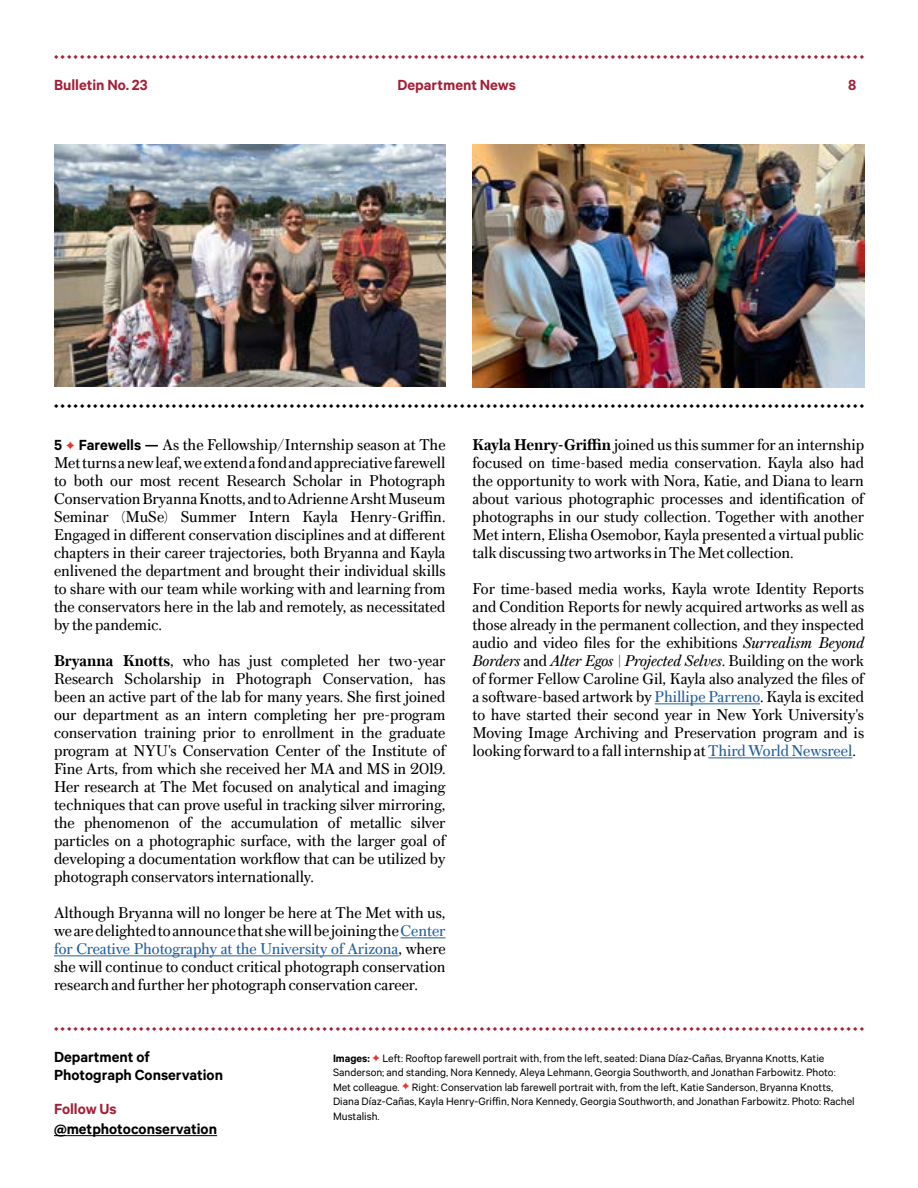
<style>
.page{position:relative;width:918px;height:1188px;background:#fff}
.page>*{position:absolute;margin:0;border:0;box-sizing:border-box;transform-origin:0 0}
.t1{font:16.5px/18px "The Met Serif Office";color:#000;text-align:justify}
.t2{font:700 16.5px/18px "The Met Sans Office";color:#000}
.t3{font:700 16.5px "The Met Sans Office";color:#a41e37}
.t4{font:12px/14.4px "The Met Sans Office";color:#000}
.t5{font:700 6px "GT Alpina Betav 6";color:#a41e37}
.s1{font-family:"The Met Sans Office";font-weight:700}
.s2{font-family:"GT Alpina Betav 6";font-weight:700;font-size:10.5px;color:#ee322d}
.s3{font-weight:700}
.s4{color:#215e9e}
.s5{font-style:italic}
.s6{font-family:"GT Alpina Betav 6";font-weight:700;font-size:9px;color:#ee322d}
</style>
<div class="page">
<hr style="left:54px;top:1135px;width:163px;height:1px;background:#000">
<hr style="left:401px;top:938px;width:45px;height:1px;background:#215e9e">
<hr style="left:54px;top:956px;width:344px;height:1px;background:#215e9e">
<img style="left:54px;top:144px;width:392px;height:243px">
<img style="left:472px;top:144px;width:392px;height:243px">
<hr style="left:655px;top:704px;width:105px;height:1px;background:#215e9e">
<hr style="left:708px;top:758px;width:144px;height:1px;background:#215e9e">
<p class="t5" style="left:54px;top:53px;width:812px">⬥ ⬥ ⬥ ⬥ ⬥ ⬥ ⬥ ⬥ ⬥ ⬥ ⬥ ⬥ ⬥ ⬥ ⬥ ⬥ ⬥ ⬥ ⬥ ⬥ ⬥ ⬥ ⬥ ⬥ ⬥ ⬥ ⬥ ⬥ ⬥ ⬥ ⬥ ⬥ ⬥ ⬥ ⬥ ⬥ ⬥ ⬥ ⬥ ⬥ ⬥ ⬥ ⬥ ⬥ ⬥ ⬥ ⬥ ⬥ ⬥ ⬥ ⬥ ⬥ ⬥ ⬥ ⬥ ⬥ ⬥ ⬥ ⬥ ⬥ ⬥ ⬥ ⬥ ⬥ ⬥ ⬥ ⬥ ⬥ ⬥ ⬥ ⬥ ⬥ ⬥ ⬥ ⬥ ⬥ ⬥ ⬥ ⬥ ⬥ ⬥ ⬥ ⬥ ⬥ ⬥ ⬥ ⬥ ⬥ ⬥ ⬥ ⬥ ⬥ ⬥ ⬥ ⬥ ⬥ ⬥ ⬥ ⬥ ⬥ ⬥ ⬥ ⬥ ⬥ ⬥ ⬥ ⬥ ⬥ ⬥ ⬥ ⬥ ⬥ ⬥ ⬥ ⬥ ⬥ ⬥ ⬥ ⬥ ⬥ ⬥ ⬥ ⬥ ⬥</p>
<p class="t3" style="left:54px;top:75px;width:95px">Bulletin No. 23</p>
<p class="t3" style="left:397px;top:75px;width:120px">Department News</p>
<p class="t3" style="left:848px;top:75px;width:10px">8</p>
<p class="t1" style="left:54px;top:435px;width:393px"><span class="s1">5</span> <span class="s2">✦</span> <span class="s1">Farewells —</span> As the Fellowship/Internship season at The Met turns a new leaf, we extend a fond and appreciative farewell to both our most recent Research Scholar in Photograph Conservation Bryanna Knotts, and to Adrienne Arsht Museum Seminar (MuSe) Summer Intern Kayla Henry-Griffin.<br>Engaged in different conservation disciplines and at different chapters in their career trajectories, both Bryanna and Kayla enlivened the department and brought their individual skills to share with our team while working with and learning from the conservators here in the lab and remotely, as necessitated by the pandemic.</p>
<p class="t1" style="left:54px;top:651px;width:393px"><span class="s3">Bryanna Knotts</span>, who has just completed her two-year Research Scholarship in Photograph Conservation, has been an active part of the lab for many years. She first joined our department as an intern completing her pre-program conservation training prior to enrollment in the graduate program at NYU's Conservation Center of the Institute of Fine Arts, from which she received her MA and MS in 2019.<br>Her research at The Met focused on analytical and imaging techniques that can prove useful in tracking silver mirroring, the phenomenon of the accumulation of metallic silver particles on a photographic surface, with the larger goal of developing a documentation workflow that can be utilized by photograph conservators internationally.</p>
<p class="t1" style="left:54px;top:903px;width:393px">Although Bryanna will no longer be here at The Met with us, we are delighted to announce that she will be joining the <span class="s4">Center for Creative Photography at the University of Arizona</span>, where she will continue to conduct critical photograph conservation research and further her photograph conservation career.</p>
<p class="t1" style="left:472px;top:435px;width:393px"><span class="s3">Kayla Henry-Griffin</span> joined us this summer for an internship focused on time-based media conservation. Kayla also had the opportunity to work with Nora, Katie, and Diana to learn about various photographic processes and identification of photographs in our study collection. Together with another Met intern, Elisha Osemobor, Kayla presented a virtual public talk discussing two artworks in The Met collection.</p>
<p class="t1" style="left:472px;top:579px;width:393px">For time-based media works, Kayla wrote Identity Reports and Condition Reports for newly acquired artworks as well as those already in the permanent collection, and they inspected audio and video files for the exhibitions <span class="s5">Surrealism Beyond Borders</span> and <span class="s5">Alter Egos | Projected Selves</span>. Building on the work of former Fellow Caroline Gil, Kayla also analyzed the files of a software-based artwork by <span class="s4">Phillipe Parreno</span>. Kayla is excited to have started their second year in New York University's Moving Image Archiving and Preservation program and is looking forward to a fall internship at <span class="s4">Third World Newsreel</span>.</p>
<p class="t5" style="left:54px;top:1025px;width:812px">⬥ ⬥ ⬥ ⬥ ⬥ ⬥ ⬥ ⬥ ⬥ ⬥ ⬥ ⬥ ⬥ ⬥ ⬥ ⬥ ⬥ ⬥ ⬥ ⬥ ⬥ ⬥ ⬥ ⬥ ⬥ ⬥ ⬥ ⬥ ⬥ ⬥ ⬥ ⬥ ⬥ ⬥ ⬥ ⬥ ⬥ ⬥ ⬥ ⬥ ⬥ ⬥ ⬥ ⬥ ⬥ ⬥ ⬥ ⬥ ⬥ ⬥ ⬥ ⬥ ⬥ ⬥ ⬥ ⬥ ⬥ ⬥ ⬥ ⬥ ⬥ ⬥ ⬥ ⬥ ⬥ ⬥ ⬥ ⬥ ⬥ ⬥ ⬥ ⬥ ⬥ ⬥ ⬥ ⬥ ⬥ ⬥ ⬥ ⬥ ⬥ ⬥ ⬥ ⬥ ⬥ ⬥ ⬥ ⬥ ⬥ ⬥ ⬥ ⬥ ⬥ ⬥ ⬥ ⬥ ⬥ ⬥ ⬥ ⬥ ⬥ ⬥ ⬥ ⬥ ⬥ ⬥ ⬥ ⬥ ⬥ ⬥ ⬥ ⬥ ⬥ ⬥ ⬥ ⬥ ⬥ ⬥ ⬥ ⬥ ⬥ ⬥ ⬥ ⬥</p>
<p class="t2" style="left:54px;top:1047px;width:171px">Department of<br>Photograph Conservation</p>
<p class="t3" style="left:54px;top:1099px;width:64px">Follow Us</p>
<p class="t2" style="left:54px;top:1119px;width:165px">@metphotoconservation</p>
<p class="t4" style="left:333px;top:1051px;width:523px"><span class="s3">Images:</span> <span class="s6">✦</span> Left: Rooftop farewell portrait with, from the left, seated: Diana Díaz-Cañas, Bryanna Knotts, Katie Sanderson; and standing, Nora Kennedy, Aleya Lehmann, Georgia Southworth, and Jonathan Farbowitz. Photo:<br>Met colleague. <span class="s6">✦</span> Right: Conservation lab farewell portrait with, from the left, Katie Sanderson, Bryanna Knotts, Diana Díaz-Cañas, Kayla Henry-Griffin, Nora Kennedy, Georgia Southworth, and Jonathan Farbowitz. Photo: Rachel Mustalish.</p>
</div>
